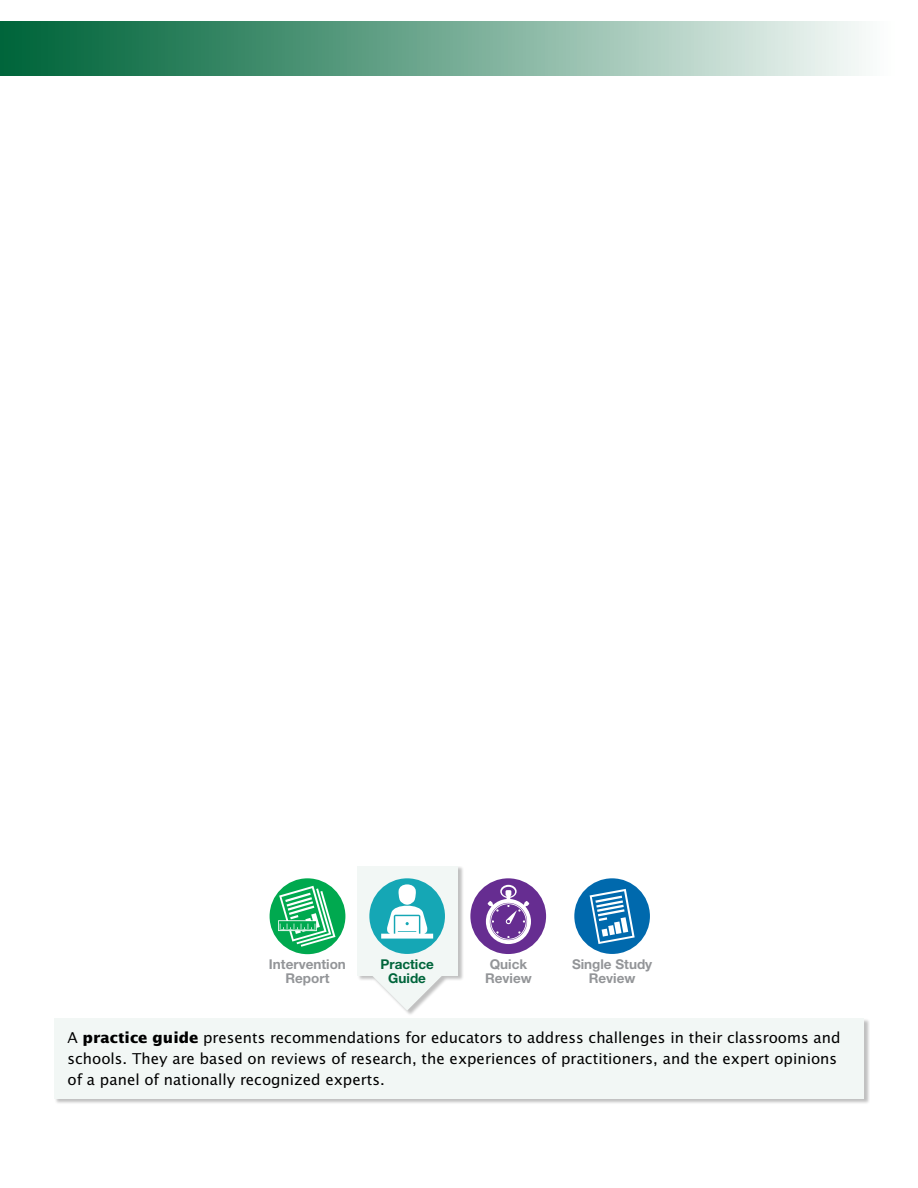
<style>
.page{position:relative;width:918px;height:1188px;background:#fff}
.page>*{position:absolute;margin:0;border:0;box-sizing:border-box;transform-origin:0 0}
.text__indent{font:15px/21px "Lucida Sans Std";color:#000}
.t1{font:700 13.5px/13.5px "Helvetica Neue LT Std";color:#939598;text-align:center}
.t2{font:700 13.5px/13.5px "Helvetica Neue LT Std";color:#00653b;text-align:center}
.s1{font-weight:700}
</style>
<div class="page">
<hr style="left:0;top:0;width:1px;height:1188px;background:#f2f7f5">
<div style="left:0;top:21px;width:918px;height:54px;background:linear-gradient(to right,#005f33,#fff)"></div>
<div style="left:357px;top:866px;width:107px;height:150px;background:#000;opacity:.25"></div>
<div style="left:357px;top:866px;width:101px;height:110px;background:#f2f7f5"></div>
<div style="left:270px;top:878px;width:75px;height:76px;background:#00a94f;border-radius:50%"></div>
<svg style="left:279px;top:886px;width:56px;height:61px"></svg>
<svg style="left:369px;top:878px;width:76px;height:76px"></svg>
<svg style="left:368px;top:884px;width:79px;height:127px"></svg>
<div style="left:470px;top:878px;width:76px;height:76px;background:#662d91;border-radius:50%"></div>
<svg style="left:486px;top:885px;width:45px;height:59px"></svg>
<div style="left:54px;top:1018px;width:816px;height:87px;background:#000;opacity:.25"></div>
<div style="left:54px;top:1018px;width:810px;height:81px;background:#f2f7f5"></div>
<div style="left:574px;top:878px;width:76px;height:76px;background:#0069ad;border-radius:50%"></div>
<svg style="left:590px;top:889px;width:45px;height:55px"></svg>
<p class="t1" style="left:269px;top:958px;width:79px">Intervention<br>Report</p>
<p class="t2" style="left:380px;top:958px;width:55px">Practice<br>Guide</p>
<p class="t1" style="left:485px;top:958px;width:48px">Quick<br>Review</p>
<p class="t1" style="left:572px;top:958px;width:82px">Single Study<br>Review</p>
<p class="text__indent" style="left:68px;top:1028px;width:775px">A <span class="s1">practice guide</span> presents recommendations for educators to address challenges in their classrooms and schools. They are based on reviews of research, the experiences of practitioners, and the expert opinions of a panel of nationally recognized experts.</p>
</div>
